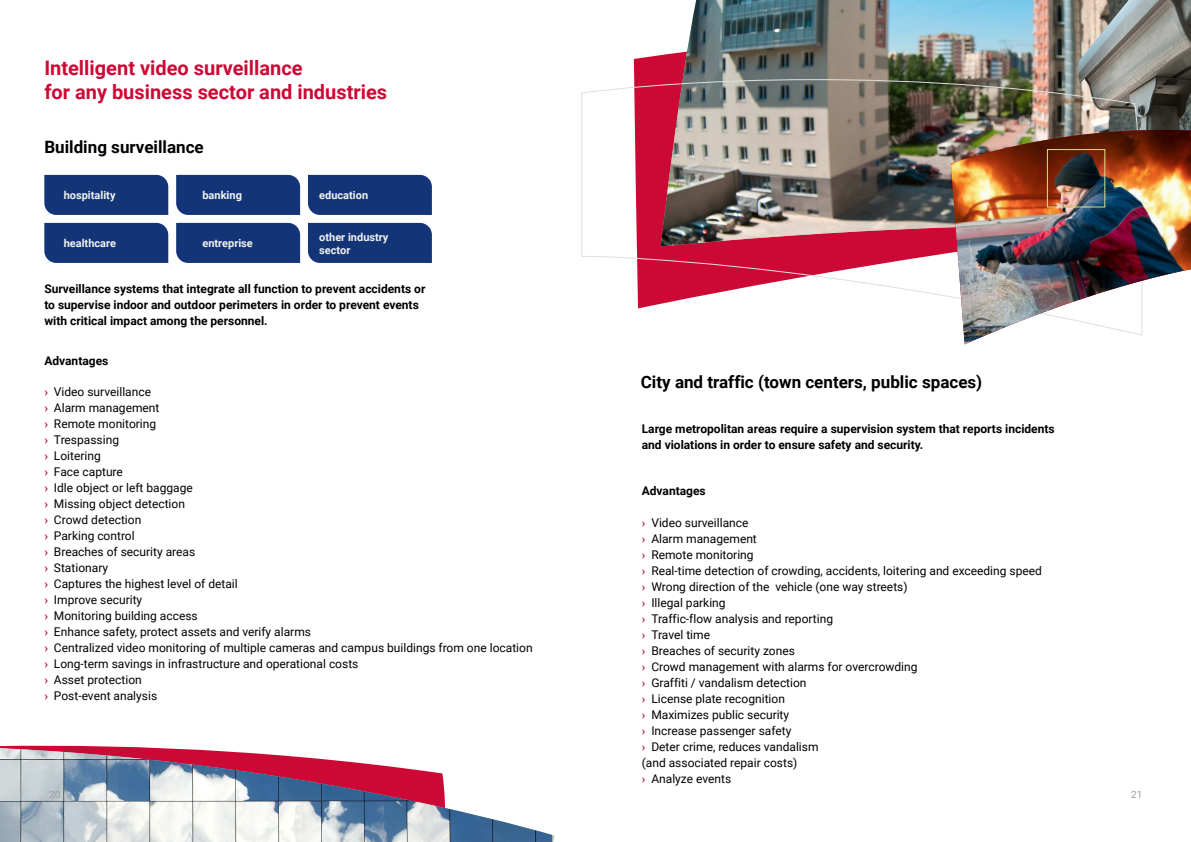
<style>
.page{position:relative;width:1191px;height:842px;background:#fff}
.page>*{position:absolute;margin:0;border:0;box-sizing:border-box;transform-origin:0 0}
.t1{font:700 20px/24px "Roboto";color:#cc0935}
.t2{font:700 17px "Roboto";color:#000}
.t3{font:12px/16px "Roboto";color:#000}
.t4{font:700 12px/16px "Roboto";color:#000}
.t5{font:700 11px/13px "Roboto";color:#f0f1f2}
.t6{font:10px "Roboto";color:#9d9d9c}
.s1{font-weight:500;color:#cc0935}
</style>
<div class="page">
<img style="left:660px;top:0;width:531px;height:119px">
<svg style="left:0;top:746px;width:554px;height:96px"></svg>
<img style="left:0;top:748px;width:552px;height:94px">
<div style="left:44px;top:175px;width:124px;height:40px;background:#133578"></div>
<div style="left:44px;top:223px;width:124px;height:40px;background:#133578"></div>
<div style="left:176px;top:175px;width:124px;height:40px;background:#133578"></div>
<div style="left:176px;top:223px;width:124px;height:40px;background:#133578"></div>
<div style="left:308px;top:175px;width:124px;height:40px;background:#133578"></div>
<div style="left:308px;top:223px;width:124px;height:40px;background:#133578"></div>
<img style="left:581px;top:61px;width:562px;height:248px">
<img style="left:951px;top:119px;width:240px;height:11px">
<img style="left:951px;top:130px;width:240px;height:214px">
<div style="left:1047px;top:149px;width:58px;height:58px;border:1px solid #d7e183"></div>
<h1 class="t1" style="left:44px;top:55px;width:344px">Intelligent video surveillance<br>for any business sector and industries</h1>
<h2 class="t2" style="left:44px;top:135px;width:161px">Building surveillance</h2>
<p class="t5" style="left:64px;top:188px;width:53px">hospitality</p>
<p class="t5" style="left:202px;top:188px;width:41px">banking</p>
<p class="t5" style="left:319px;top:188px;width:50px">education</p>
<p class="t5" style="left:64px;top:236px;width:54px">healthcare</p>
<p class="t5" style="left:202px;top:236px;width:52px">entreprise</p>
<p class="t5" style="left:319px;top:230px;width:71px">other industry sector</p>
<p class="t4" style="left:44px;top:281px;width:382px">Surveillance systems that integrate all function to prevent accidents or to supervise indoor and outdoor perimeters in order to prevent events with critical impact among the personnel.</p>
<p class="t4" style="left:44px;top:353px;width:65px">Advantages</p>
<p class="t3" style="left:44px;top:384px;width:490px"><span class="s1">›</span> Video surveillance<br><span class="s1">›</span> Alarm management<br><span class="s1">›</span> Remote monitoring<br><span class="s1">›</span> Trespassing<br><span class="s1">›</span> Loitering<br><span class="s1">›</span> Face capture<br><span class="s1">›</span> Idle object or left baggage<br><span class="s1">›</span> Missing object detection<br><span class="s1">›</span> Crowd detection<br><span class="s1">›</span> Parking control<br><span class="s1">›</span> Breaches of security areas<br><span class="s1">›</span> Stationary<br><span class="s1">›</span> Captures the highest level of detail<br><span class="s1">›</span> Improve security<br><span class="s1">›</span> Monitoring building access<br><span class="s1">›</span> Enhance safety, protect assets and verify alarms<br><span class="s1">›</span> Centralized video monitoring of multiple cameras and campus buildings from one location <span class="s1">›</span> Long-term savings in infrastructure and operational costs<br><span class="s1">›</span> Asset protection<br><span class="s1">›</span> Post-event analysis</p>
<h2 class="t2" style="left:641px;top:370px;width:343px">City and traffic (town centers, public spaces)</h2>
<p class="t4" style="left:642px;top:420px;width:414px">Large metropolitan areas require a supervision system that reports incidents and violations in order to ensure safety and security.</p>
<p class="t4" style="left:642px;top:483px;width:65px">Advantages</p>
<p class="t3" style="left:642px;top:515px;width:402px"><span class="s1">›</span> Video surveillance<br><span class="s1">›</span> Alarm management<br><span class="s1">›</span> Remote monitoring<br><span class="s1">›</span> Real-time detection of crowding, accidents, loitering and exceeding speed <span class="s1">›</span> Wrong direction of the vehicle (one way streets)<br><span class="s1">›</span> Illegal parking<br><span class="s1">›</span> Traffic-flow analysis and reporting<br><span class="s1">›</span> Travel time<br><span class="s1">›</span> Breaches of security zones<br><span class="s1">›</span> Crowd management with alarms for overcrowding<br><span class="s1">›</span> Graffiti / vandalism detection<br><span class="s1">›</span> License plate recognition<br><span class="s1">›</span> Maximizes public security<br><span class="s1">›</span> Increase passenger safety<br><span class="s1">›</span> Deter crime, reduces vandalism<br>(and associated repair costs)<br><span class="s1">›</span> Analyze events</p>
<p class="t6" style="left:49px;top:787px;width:13px">20</p>
<p class="t6" style="left:1131px;top:787px;width:13px">21</p>
</div>
